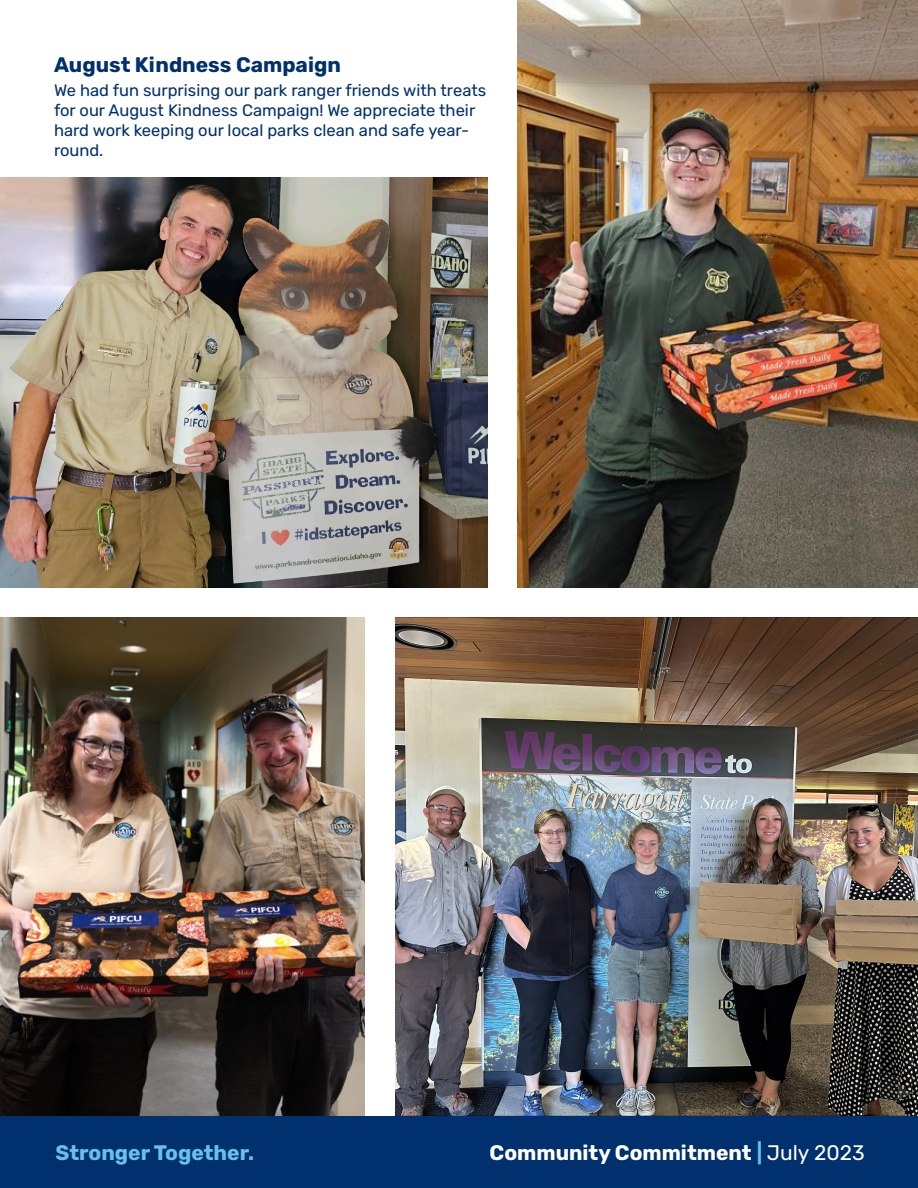
<style>
.page{position:relative;width:918px;height:1188px;background:#fff}
.page>*{position:absolute;margin:0;border:0;box-sizing:border-box;transform-origin:0 0}
.t1{font:700 21px "Rubik";color:#fff}
.t2{font:700 21px "Rubik";color:#00306d}
.t3{font:700 21px "Rubik";color:#68c0ec}
.t4{font:16.5px/19.8px "Rubik";color:#00306d}
.s1{color:#68c0ec}
.s2{font-weight:400}
</style>
<div class="page">
<div style="left:0;top:1116px;width:918px;height:72px;background:#00306d"></div>
<img style="left:518px;top:0;width:400px;height:588px">
<img style="left:0;top:177px;width:488px;height:411px">
<img style="left:0;top:618px;width:364px;height:498px">
<img style="left:396px;top:618px;width:522px;height:498px">
<p class="t2" style="left:54px;top:53px;width:288px">August Kindness Campaign</p>
<p class="t4" style="left:54px;top:81px;width:434px">We had fun surprising our park ranger friends with treats for our August Kindness Campaign! We appreciate their hard work keeping our local parks clean and safe year&shy;round.</p>
<p class="t3" style="left:55px;top:1141px;width:200px">Stronger Together.</p>
<p class="t1" style="left:490px;top:1141px;width:377px">Community Commitment <span class="s1">|</span> <span class="s2">July 2023</span></p>
</div>
